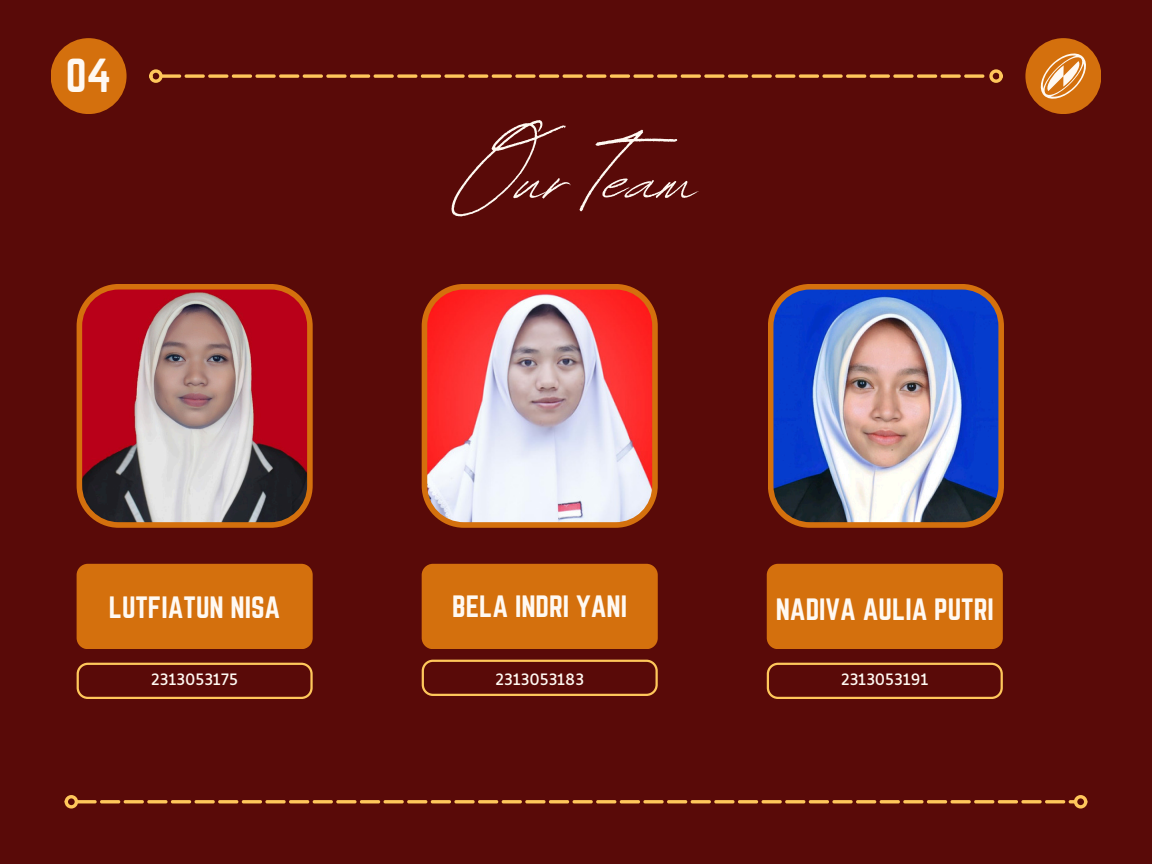
<style>
.page{position:relative;width:1152px;height:864px;background:#590a08}
.page>*{position:absolute;margin:0;border:0;box-sizing:border-box;transform-origin:0 0}
.t1{font:112.5px "Revive 80 Signature";color:#fff9f2}
.t2{font:41.7px "Norwester";color:#fff9f2}
.t3{font:27px "Norwester";color:#fff9f2}
.t4{font:15px "Luciole";color:#fff9f2}
</style>
<div class="page">
<div style="left:51px;top:38px;width:76px;height:76px;background:#d4700d;border-radius:50%"></div>
<div style="left:1025px;top:38px;width:76px;height:76px;background:#d4700d;border-radius:50%"></div>
<svg style="left:1040px;top:53px;width:46px;height:46px"></svg>
<svg style="left:163px;top:74px;width:821px;height:4px;background:#cd8e42"></svg>
<div style="left:149px;top:69px;width:14px;height:14px;border:3px solid #ffc75b;border-radius:50%"></div>
<div style="left:989px;top:69px;width:14px;height:14px;border:3px solid #ffc75b;border-radius:50%"></div>
<svg style="left:78px;top:800px;width:996px;height:3px;background:#dfa24b"></svg>
<div style="left:65px;top:795px;width:13px;height:14px;border:3px solid #ffc75b;border-radius:50%"></div>
<div style="left:1074px;top:795px;width:13px;height:14px;border:3px solid #ffc75b;border-radius:50%"></div>
<svg style="left:77px;top:284px;width:236px;height:244px;background:#a95a59"></svg>
<svg style="left:422px;top:284px;width:236px;height:244px;background:#e19390"></svg>
<img style="left:768px;top:284px;width:236px;height:244px">
<div style="left:77px;top:564px;width:236px;height:85px;background:#d4700d;border-radius:11px"></div>
<div style="left:422px;top:564px;width:236px;height:85px;background:#d4700d;border-radius:11px"></div>
<div style="left:767px;top:564px;width:236px;height:85px;background:#d4700d;border-radius:11px"></div>
<svg style="left:77px;top:663px;width:236px;height:36px"></svg>
<svg style="left:422px;top:660px;width:236px;height:36px"></svg>
<svg style="left:767px;top:663px;width:236px;height:36px"></svg>
<p class="t2" style="left:66px;top:51px;width:47px">04</p>
<p class="t1" style="left:455px;top:93px;width:243px">Our Team</p>
<h2 class="t3" style="left:109px;top:591px;width:173px">LUTFIATUN NISA</h2>
<p class="t3" style="left:452px;top:590px;width:176px">BELA INDRI YANI</p>
<h2 class="t3" style="left:776px;top:593px;width:220px">NADIVA AULIA PUTRI</h2>
<p class="t4" style="left:151px;top:673px;width:88px">2313053175</p>
<h2 class="t4" style="left:496px;top:673px;width:90px">2313053183</h2>
<p class="t4" style="left:841px;top:673px;width:89px">2313053191</p>
</div>
